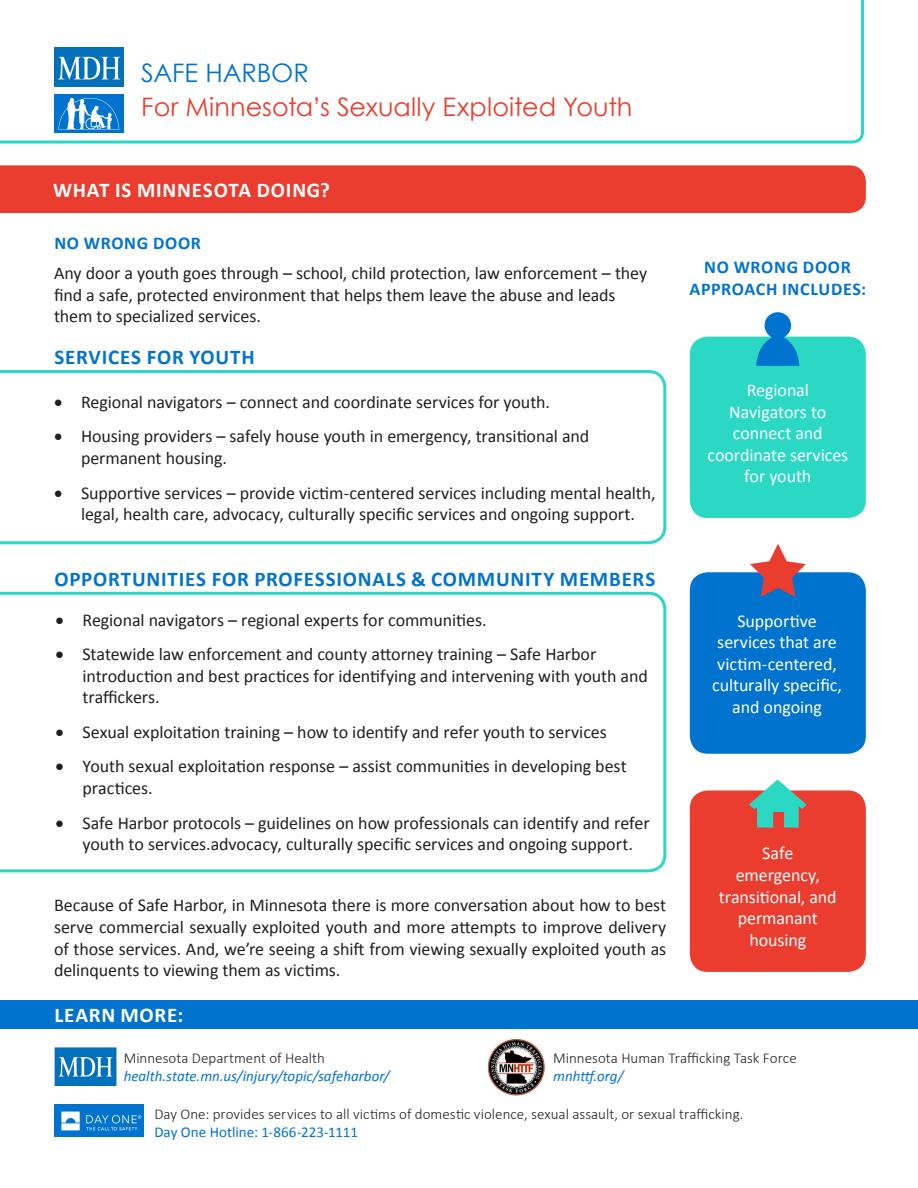
<style>
.page{position:relative;width:918px;height:1188px;background:#fff}
.page>*{position:absolute;margin:0;border:0;box-sizing:border-box;transform-origin:0 0}
.t1{font:25.5px "Century Gothic";color:#ea3d2f}
.t2{font:25.5px "Century Gothic";letter-spacing:-.005em;color:#0073ce}
.t3{font:700 21px "Calibri";letter-spacing:.04em;color:#0073ce}
.t4{font:700 21px "Calibri";letter-spacing:.035em;color:#fff}
.Heading_2{font:18px/21.6px "Calibri";letter-spacing:-.005em;color:#231f20}
.t5{font:18px/21.6px "Calibri";letter-spacing:-.005em;color:#fff;text-align:center}
.Heading_2-2{font:700 18px/21.6px "Calibri";letter-spacing:.04em;color:#0073ce;text-align:center}
.t6{font:300 15px/18px "Calibri";color:#231f20}
.t7{font:italic 15px/18px "Calibri";color:#0073ce}
.t8{font:15px "Calibri";color:#0073ce}
.s1{font-weight:300;font-style:normal;color:#231f20}
.s2{font-weight:400;font-style:italic;color:#0073ce}
</style>
<div class="page">
<svg style="left:0;top:0;width:864px;height:144px"></svg>
<div style="left:0;top:165px;width:866px;height:48px;background:#ea3d2f"></div>
<svg style="left:0;top:370px;width:666px;height:174px"></svg>
<svg style="left:0;top:592px;width:666px;height:280px"></svg>
<div style="left:690px;top:790px;width:176px;height:182px;background:#ea3d2f;border-radius:18px"></div>
<svg style="left:749px;top:779px;width:58px;height:49px"></svg>
<div style="left:690px;top:572px;width:176px;height:182px;background:#0073ce;border-radius:18px"></div>
<svg style="left:750px;top:544px;width:56px;height:53px"></svg>
<div style="left:690px;top:337px;width:176px;height:181px;background:#2bd8c4;border-radius:18px"></div>
<svg style="left:756px;top:312px;width:43px;height:54px"></svg>
<div style="left:0;top:1000px;width:918px;height:29px;background:#0073ce"></div>
<img style="left:55px;top:47px;width:69px;height:40px">
<img style="left:55px;top:1047px;width:62px;height:39px">
<img style="left:488px;top:1039px;width:57px;height:56px">
<img style="left:55px;top:1104px;width:89px;height:33px">
<div style="left:55px;top:95px;width:69px;height:38px;background:#0073ce"></div>
<svg style="left:58px;top:98px;width:61px;height:32px"></svg>
<p class="t2" style="left:141px;top:55px;width:169px">SAFE HARBOR</p>
<p class="t1" style="left:141px;top:89px;width:493px">For Minnesota’s Sexually Exploited Youth</p>
<p class="t4" style="left:53px;top:177px;width:278px">WHAT IS MINNESOTA DOING?</p>
<p class="Heading_2-2" style="left:54px;top:232px;width:148px">NO WRONG DOOR</p>
<p class="Heading_2" style="left:54px;top:263px;width:595px">Any door a youth goes through – school, child protection, law enforcement – they find a safe, protected environment that helps them leave the abuse and leads them to specialized services.</p>
<p class="t3" style="left:54px;top:343px;width:202px">SERVICES FOR YOUTH</p>
<p class="Heading_2" style="left:54px;top:391px;width:498px">• Regional navigators – connect and coordinate services for youth.</p>
<p class="Heading_2" style="left:81px;top:426px;width:510px;text-indent:-27px">• Housing providers – safely house youth in emergency, transitional and permanent housing.</p>
<p class="Heading_2" style="left:54px;top:482px;width:603px;text-align:center">• Supportive services – provide victim-centered services including mental health, legal, health care, advocacy, culturally specific services and ongoing support.</p>
<p class="t3" style="left:54px;top:565px;width:602px">OPPORTUNITIES FOR PROFESSIONALS &amp; COMMUNITY MEMBERS</p>
<p class="Heading_2" style="left:56px;top:609px;width:433px">• Regional navigators – regional experts for communities.</p>
<p class="Heading_2" style="left:82px;top:643px;width:567px;text-indent:-27px">• Statewide law enforcement and county attorney training – Safe Harbor introduction and best practices for identifying and intervening with youth and traffickers.</p>
<p class="Heading_2" style="left:56px;top:721px;width:553px">• Sexual exploitation training – how to identify and refer youth to services</p>
<p class="Heading_2" style="left:82px;top:756px;width:546px;text-indent:-27px">• Youth sexual exploitation response – assist communities in developing best practices.</p>
<p class="Heading_2" style="left:56px;top:812px;width:596px;text-align:center">• Safe Harbor protocols – guidelines on how professionals can identify and refer youth to services.advocacy, culturally specific services and ongoing support.</p>
<p class="Heading_2" style="left:54px;top:895px;width:614px;text-align:justify">Because of Safe Harbor, in Minnesota there is more conversation about how to best serve commercial sexually exploited youth and more attempts to improve delivery of those services. And, we’re seeing a shift from viewing sexually exploited youth as delinquents to viewing them as victims.</p>
<p class="t4" style="left:54px;top:1002px;width:130px">LEARN MORE:</p>
<p class="Heading_2-2" style="left:689px;top:257px;width:178px">NO WRONG DOOR<br>APPROACH INCLUDES:</p>
<p class="t5" style="left:747px;top:379px;width:64px">Regional</p>
<p class="t5" style="left:729px;top:401px;width:99px">Navigators to</p>
<p class="t5" style="left:707px;top:422px;width:142px">connect and coordinate services for youth</p>
<p class="t5" style="left:737px;top:610px;width:81px">Supportive</p>
<p class="t5" style="left:717px;top:631px;width:121px">services that are</p>
<p class="t5" style="left:712px;top:653px;width:131px">victim-centered, culturally specific, and ongoing</p>
<p class="t5" style="left:762px;top:843px;width:33px">Safe</p>
<p class="t5" style="left:719px;top:864px;width:119px">emergency, transitional, and permanant</p>
<p class="t5" style="left:749px;top:929px;width:58px">housing</p>
<p class="t7" style="left:124px;top:1049px;width:267px"><span class="s1">Minnesota Department of Health </span>health.state.mn.us/injury/topic/safeharbor/</p>
<p class="t6" style="left:553px;top:1049px;width:245px">Minnesota Human Trafficking Task Force <span class="s2">mnhttf.org/</span></p>
<p class="t6" style="left:154px;top:1105px;width:590px">Day One: provides services to all victims of domestic violence, sexual assault, or sexual trafficking.</p>
<p class="t8" style="left:154px;top:1123px;width:205px">Day One Hotline: 1-866-223-1111</p>
</div>
